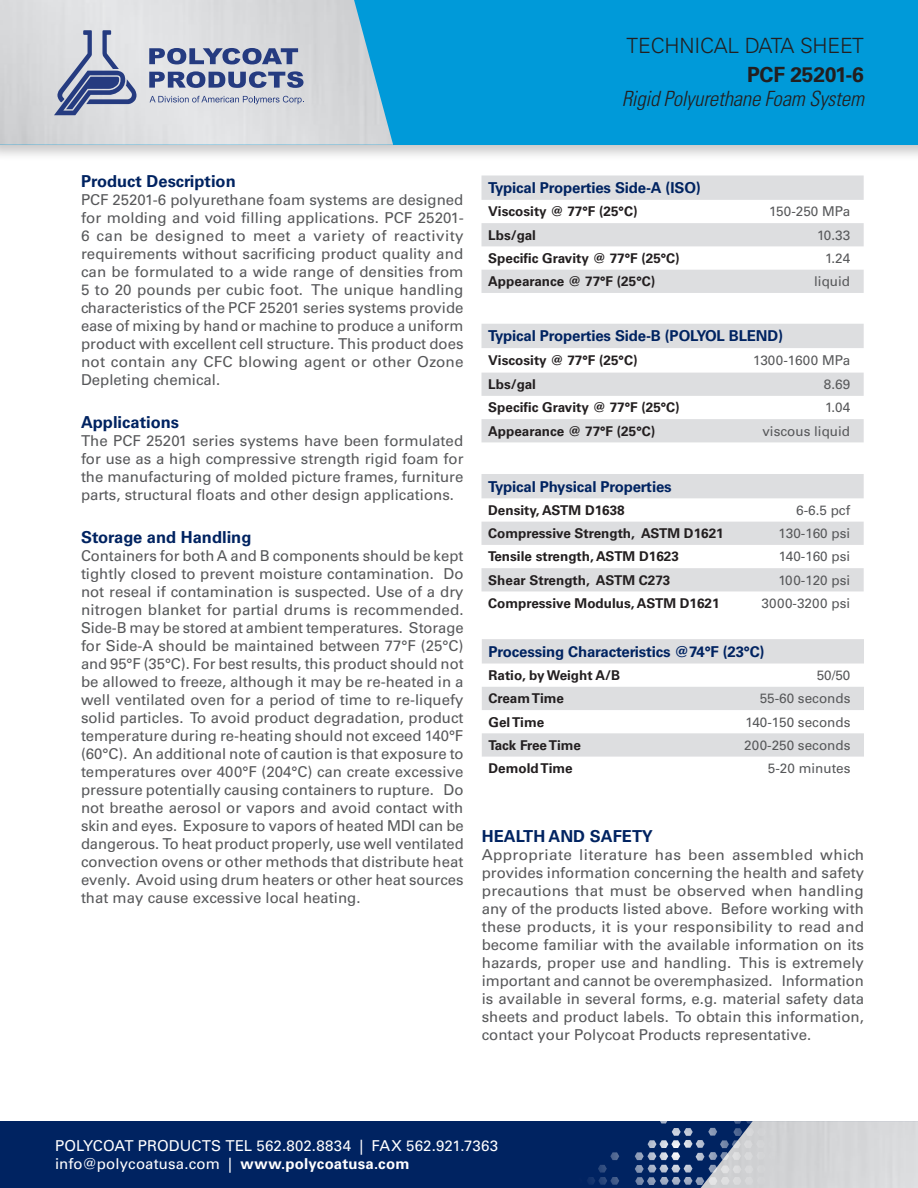
<style>
.page{position:relative;width:918px;height:1188px;background:#fff}
.page>*{position:absolute;margin:0;border:0;box-sizing:border-box;transform-origin:0 0}
.t1{font:italic 300 condensed 21px "Univers LT Std";letter-spacing:-.01em;color:#231f20}
.t2{font:300 21px "Univers LT Std";letter-spacing:-.01em;color:#231f20}
.t3{font:700 21px "Univers LT Std";letter-spacing:-.01em;color:#231f20}
.t4{font:700 16.5px "Univers LT Std";color:#002361}
.Body{font:15px/18px "Univers LT Std";color:#57585a;text-align:justify}
.TD_Technical_Data_He{font:700 15px "Univers LT Std";letter-spacing:-.01em;color:#002361}
.t5{font:15px/18px "Univers LT Std";letter-spacing:.01em;color:#fff}
.TD_Bold{font:700 13.5px "Univers LT Std";color:#231f20}
.TD_Column_2{font:13.5px "Univers LT Std";color:#57585a}
.s1{font-weight:700}
</style>
<div class="page">
<div style="left:0;top:0;width:918px;height:162px;background:#231f20;opacity:.25"></div>
<div style="left:0;top:0;width:918px;height:145px;background:#009ad9"></div>
<img style="left:0;top:0;width:393px;height:145px">
<svg style="left:54px;top:30px;width:82px;height:85px;background:#a4abc2"></svg>
<svg style="left:149px;top:71px;width:155px;height:17px;background:#7885ab"></svg>
<svg style="left:149px;top:48px;width:149px;height:16px;background:#7885ab"></svg>
<svg style="left:150px;top:96px;width:154px;height:8px"></svg>
<div style="left:0;top:1121px;width:918px;height:67px;background:#002361"></div>
<div style="left:700px;top:1121px;width:218px;height:67px;background:#d5d6d8"></div>
<svg style="left:587px;top:1152px;width:32px;height:33px"></svg>
<svg style="left:635px;top:1121px;width:144px;height:64px"></svg>
<svg style="left:482px;top:474px;width:382px;height:117px;fill:#dddee0"></svg>
<svg style="left:482px;top:639px;width:382px;height:118px;fill:#dddee0"></svg>
<svg style="left:482px;top:176px;width:382px;height:117px;fill:#dddee0"></svg>
<svg style="left:482px;top:324px;width:382px;height:118px;fill:#dddee0"></svg>
<h1 class="t2" style="left:627px;top:33px;width:239px">TECHNICAL DATA SHEET</h1>
<h1 class="t3" style="left:747px;top:62px;width:118px">PCF 25201-6</h1>
<h1 class="t1" style="left:622px;top:86px;width:244px">Rigid Polyurethane Foam System</h1>
<p class="t4" style="left:81px;top:172px;width:156px">Product Description</p>
<p class="Body" style="left:81px;top:191px;width:384px">PCF 25201-6 polyurethane foam systems are designed for molding and void filling applications. PCF 25201- 6 can be designed to meet a variety of reactivity requirements without sacrificing product quality and can be formulated to a wide range of densities from 5 to 20 pounds per cubic foot. The unique handling characteristics of the PCF 25201 series systems provide ease of mixing by hand or machine to produce a uniform product with excellent cell structure. This product does not contain any CFC blowing agent or other Ozone Depleting chemical.</p>
<p class="t4" style="left:81px;top:413px;width:100px">Applications</p>
<p class="Body" style="left:81px;top:432px;width:384px">The PCF 25201 series systems have been formulated for use as a high compressive strength rigid foam for the manufacturing of molded picture frames, furniture parts, structural floats and other design applications.</p>
<p class="t4" style="left:81px;top:527px;width:172px">Storage and Handling</p>
<p class="Body" style="left:81px;top:547px;width:384px">Containers for both A and B components should be kept tightly closed to prevent moisture contamination. Do not reseal if contamination is suspected. Use of a dry nitrogen blanket for partial drums is recommended.<br>Side-B may be stored at ambient temperatures. Storage for Side-A should be maintained between 77°F (25°C) and 95°F (35°C). For best results, this product should not be allowed to freeze, although it may be re-heated in a well ventilated oven for a period of time to re-liquefy solid particles. To avoid product degradation, product temperature during re-heating should not exceed 140°F (60°C). An additional note of caution is that exposure to temperatures over 400°F (204°C) can create excessive pressure potentially causing containers to rupture. Do not breathe aerosol or vapors and avoid contact with skin and eyes. Exposure to vapors of heated MDI can be dangerous. To heat product properly, use well ventilated convection ovens or other methods that distribute heat evenly. Avoid using drum heaters or other heat sources that may cause excessive local heating.</p>
<p class="TD_Technical_Data_He" style="left:488px;top:179px;width:214px">Typical Properties Side-A (ISO)</p>
<p class="TD_Bold" style="left:488px;top:204px;width:151px">Viscosity @ 77°F (25°C)</p>
<p class="TD_Column_2" style="left:769px;top:204px;width:83px">150-250 MPa</p>
<p class="TD_Bold" style="left:488px;top:227px;width:49px">Lbs/gal</p>
<p class="TD_Column_2" style="left:817px;top:227px;width:35px">10.33</p>
<p class="TD_Bold" style="left:488px;top:250px;width:193px">Specific Gravity @ 77°F (25°C)</p>
<p class="TD_Column_2" style="left:825px;top:250px;width:26px">1.24</p>
<p class="TD_Bold" style="left:488px;top:274px;width:168px">Appearance @ 77°F (25°C)</p>
<p class="TD_Column_2" style="left:814px;top:273px;width:38px">liquid</p>
<p class="TD_Technical_Data_He" style="left:488px;top:327px;width:296px">Typical Properties Side-B (POLYOL BLEND)</p>
<p class="TD_Bold" style="left:488px;top:352px;width:151px">Viscosity @ 77°F (25°C)</p>
<p class="TD_Column_2" style="left:753px;top:352px;width:99px">1300-1600 MPa</p>
<p class="TD_Bold" style="left:488px;top:376px;width:49px">Lbs/gal</p>
<p class="TD_Column_2" style="left:824px;top:376px;width:28px">8.69</p>
<p class="TD_Bold" style="left:488px;top:400px;width:193px">Specific Gravity @ 77°F (25°C)</p>
<p class="TD_Column_2" style="left:825px;top:400px;width:26px">1.04</p>
<p class="TD_Bold" style="left:488px;top:423px;width:168px">Appearance @ 77°F (25°C)</p>
<p class="TD_Column_2" style="left:762px;top:423px;width:89px">viscous liquid</p>
<p class="TD_Technical_Data_He" style="left:488px;top:478px;width:185px">Typical Physical Properties</p>
<p class="TD_Bold" style="left:488px;top:502px;width:138px">Density, ASTM D1638</p>
<p class="TD_Column_2" style="left:796px;top:502px;width:56px">6-6.5 pcf</p>
<p class="TD_Bold" style="left:488px;top:525px;width:237px">Compressive Strength, ASTM D1621</p>
<p class="TD_Column_2" style="left:779px;top:525px;width:73px">130-160 psi</p>
<p class="TD_Bold" style="left:488px;top:549px;width:192px">Tensile strength, ASTM D1623</p>
<p class="TD_Column_2" style="left:779px;top:549px;width:73px">140-160 psi</p>
<p class="TD_Bold" style="left:488px;top:572px;width:184px">Shear Strength, ASTM C273</p>
<p class="TD_Column_2" style="left:779px;top:572px;width:73px">100-120 psi</p>
<p class="TD_Bold" style="left:488px;top:595px;width:233px">Compressive Modulus, ASTM D1621</p>
<p class="TD_Column_2" style="left:762px;top:595px;width:90px">3000-3200 psi</p>
<p class="TD_Technical_Data_He" style="left:489px;top:643px;width:278px">Processing Characteristics @74°F (23°C)</p>
<p class="TD_Bold" style="left:489px;top:667px;width:133px">Ratio, by Weight A/B</p>
<p class="TD_Column_2" style="left:817px;top:667px;width:35px">50/50</p>
<p class="TD_Bold" style="left:489px;top:691px;width:77px">Cream Time</p>
<p class="TD_Column_2" style="left:760px;top:691px;width:92px">55-60 seconds</p>
<p class="TD_Bold" style="left:489px;top:714px;width:57px">Gel Time</p>
<p class="TD_Column_2" style="left:745px;top:714px;width:107px">140-150 seconds</p>
<p class="TD_Bold" style="left:489px;top:737px;width:94px">Tack Free Time</p>
<p class="TD_Column_2" style="left:744px;top:737px;width:108px">200-250 seconds</p>
<p class="TD_Bold" style="left:489px;top:760px;width:86px">Demold Time</p>
<p class="TD_Column_2" style="left:768px;top:760px;width:84px">5-20 minutes</p>
<p class="t4" style="left:482px;top:826px;width:172px">HEALTH AND SAFETY</p>
<p class="Body" style="left:482px;top:846px;width:384px">Appropriate literature has been assembled which provides information concerning the health and safety precautions that must be observed when handling any of the products listed above. Before working with these products, it is your responsibility to read and become familiar with the available information on its hazards, proper use and handling. This is extremely important and cannot be overemphasized. Information is available in several forms, e.g. material safety data sheets and product labels. To obtain this information, contact your Polycoat Products representative.</p>
<p class="t5" style="left:55px;top:1137px;width:445px">POLYCOAT PRODUCTS TEL 562.802.8834 | FAX 562.921.7363 info@polycoatusa.com | <span class="s1">www.polycoatusa.com</span></p>
</div>
